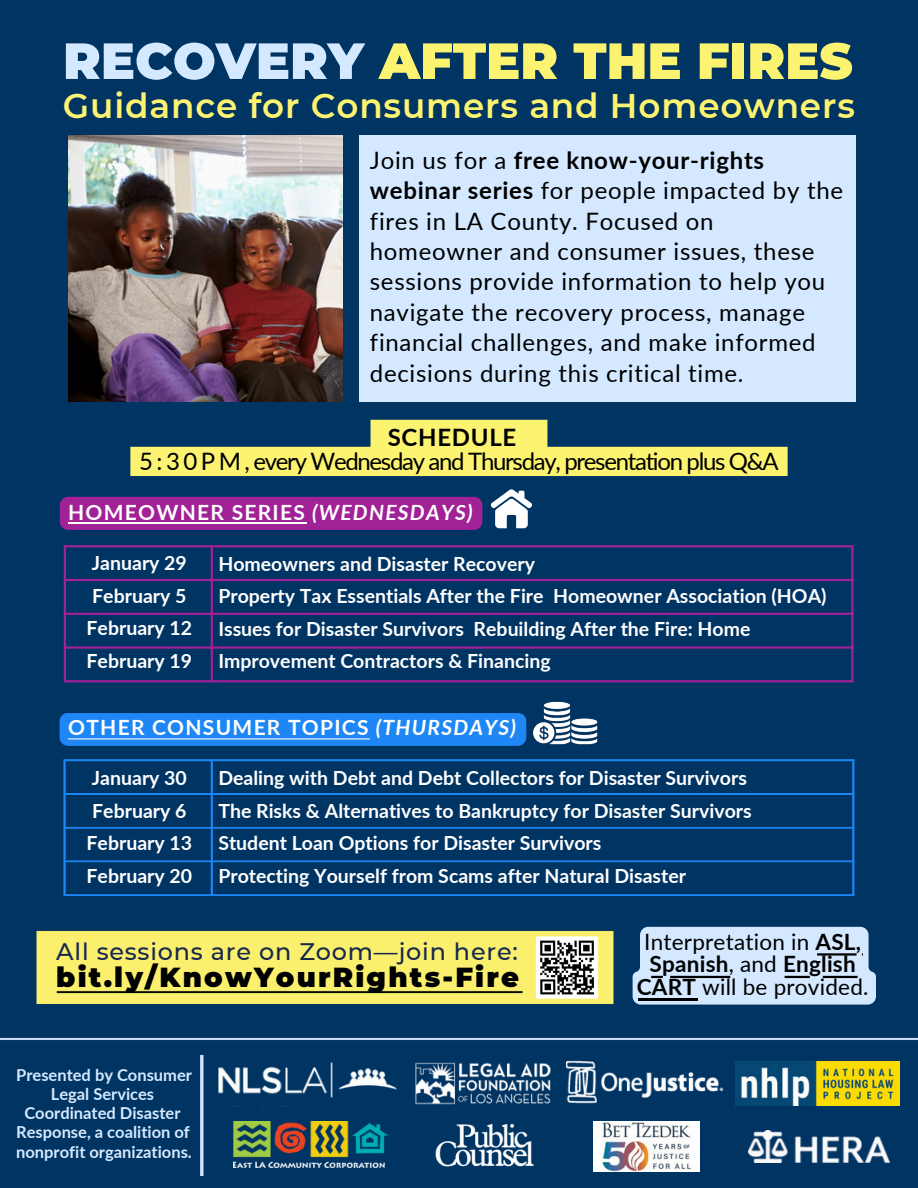
<style>
.page{position:relative;width:918px;height:1188px;background:#003463}
.page>*{position:absolute;margin:0;border:0;box-sizing:border-box;transform-origin:0 0}
.t1{font:900 50.85px "Montserrat";color:#fcf471}
.t2{font:600 34.2px "Montserrat";letter-spacing:.025em;color:#fcf471}
.t3{font:900 27.45px "Montserrat";letter-spacing:.08em;color:#000}
.t4{font:24px/30.3px "Lato";letter-spacing:.03em;color:#000}
.t5{font:24px "Lato";letter-spacing:-.055em;color:#000}
.t6{font:700 24px "Lato";letter-spacing:.03em;color:#000}
.t7{font:500 23.85px "Montserrat";letter-spacing:.035em;color:#16284c}
.t8{font:22.5px/22.5px "Lato";letter-spacing:.01em;color:#000;text-align:center}
.t9{font:700 21px "Lato";letter-spacing:.06em;color:#fff}
.t10{font:700 19.5px/32.7px "Lato";color:#fff}
.t11{font:700 16.5px/19.2px "Lato";color:#d4e9ff;text-align:center}
.s1{color:#d4e9ff}
.s2{font-weight:700}
.s3{font-style:italic}
</style>
<div class="page">
<img style="left:68px;top:135px;width:275px;height:267px">
<img style="left:36px;top:930px;width:578px;height:75px">
<svg style="left:491px;top:489px;width:41px;height:39px"></svg>
<div style="left:60px;top:497px;width:422px;height:33px;background:#a12196"></div>
<hr style="left:68px;top:522px;width:238px;height:1px;background:#fff">
<svg style="left:130px;top:420px;width:658px;height:56px"></svg>
<svg style="left:64px;top:545px;width:790px;height:137px"></svg>
<img style="left:0;top:1037px;width:918px;height:140px">
<div style="left:360px;top:135px;width:496px;height:266px;background:#d4e9ff"></div>
<img style="left:59px;top:701px;width:796px;height:195px">
<svg style="left:633px;top:927px;width:243px;height:78px;background:#c6dcf3"></svg>
<hr style="left:638px;top:998px;width:60px;height:3px;background:#000">
<img style="left:435px;top:1121px;width:99px;height:47px">
<img style="left:593px;top:1122px;width:106px;height:49px">
<img style="left:749px;top:1131px;width:140px;height:31px">
<img style="left:567px;top:1059px;width:156px;height:45px">
<img style="left:234px;top:1121px;width:154px;height:46px">
<img style="left:218px;top:1049px;width:178px;height:57px">
<img style="left:736px;top:1062px;width:164px;height:44px">
<img style="left:411px;top:1063px;width:143px;height:42px">
<h5 class="t1" style="left:63px;top:30px;width:791px"><span class="s1">RECOVERY</span> AFTER THE FIRES</h5>
<h5 class="t2" style="left:63px;top:85px;width:793px">Guidance for Consumers and Homeowners</h5>
<h6 class="t4" style="left:370px;top:144px;width:475px">Join us for a <span class="s2">free know-your-rights webinar series</span> for people impacted by the fires in LA County. Focused on homeowner and consumer issues, these sessions provide information to help you navigate the recovery process, manage financial challenges, and make informed decisions during this critical time.</h6>
<h6 class="t6" style="left:388px;top:422px;width:130px">SCHEDULE</h6>
<p class="t5" style="left:139px;top:446px;width:641px">5 : 3 0 P M , every Wednesday and Thursday, presentation plus Q&amp;A</p>
<p class="t9" style="left:68px;top:499px;width:406px">HOMEOWNER SERIES <span class="s3">(WEDNESDAYS)</span></p>
<h1 class="t10" style="left:87px;top:546px;width:107px">January 29<br>February 5<br>February 12<br>February 19</h1>
<h2 class="t10" style="left:218px;top:547px;width:610px">Homeowners and Disaster Recovery<br>Property Tax Essentials After the Fire Homeowner Association (HOA)<br>Issues for Disaster Survivors Rebuilding After the Fire: Home Improvement Contractors &amp; Financing</h2>
<h6 class="t9" style="left:68px;top:714px;width:449px">OTHER CONSUMER TOPICS <span class="s3">(THURSDAYS)</span></h6>
<p class="t10" style="left:87px;top:761px;width:107px">January 30<br>February 6<br>February 13<br>February 20</p>
<h4 class="t10" style="left:218px;top:761px;width:535px">Dealing with Debt and Debt Collectors for Disaster Survivors The Risks &amp; Alternatives to Bankruptcy for Disaster Survivors Student Loan Options for Disaster Survivors<br>Protecting Yourself from Scams after Natural Disaster</h4>
<h4 class="t7" style="left:56px;top:937px;width:463px">All sessions are on Zoom—join here:</h4>
<h4 class="t3" style="left:56px;top:961px;width:464px">bit.ly/KnowYourRights-Fire</h4>
<h5 class="t11" style="left:16px;top:1065px;width:177px">Presented by Consumer<br>Legal Services<br>Coordinated Disaster<br>Response, a coalition of nonprofit organizations.</h5>
<h6 class="t8" style="left:637px;top:930px;width:233px">Interpretation in <span class="s2">ASL,<br>Spanish</span>, and <span class="s2">English<br>CART</span> will be provided.</h6>
</div>
